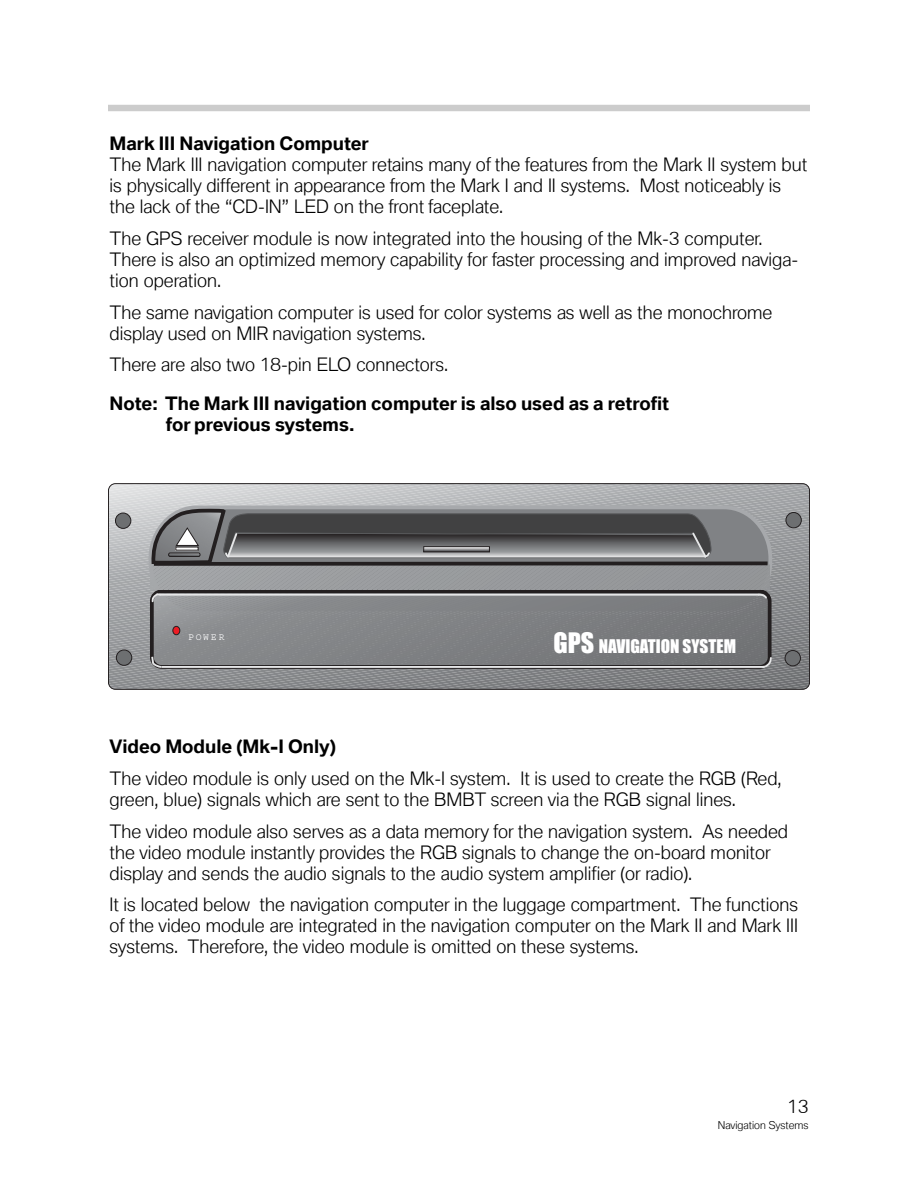
<style>
.page{position:relative;width:918px;height:1188px;background:#fff}
.page>*{position:absolute;margin:0;border:0;box-sizing:border-box;transform-origin:0 0}
.t1{font:300 18px/21px "BMW Type";color:#000}
.t2{font:700 18px/21px "BMW Type";color:#000}
.t3{font:17.25px "Impact";color:#fff}
.t4{font:300 10.5px "BMW Type";color:#000}
.t5{font:9.75px "Courier";letter-spacing:.18em;color:#fff}
.s1{font-size:25.95px}
</style>
<div class="page">
<div style="left:108px;top:105px;width:702px;height:6px;background:#ccc"></div>
<svg style="left:108px;top:484px;width:702px;height:205px;background:#858689"></svg>
<p class="t2" style="left:110px;top:133px;width:261px">Mark III Navigation Computer</p>
<p class="t1" style="left:110px;top:154px;width:699px">The Mark III navigation computer retains many of the features from the Mark II system but is physically different in appearance from the Mark I and II systems. Most noticeably is the lack of the “CD-IN” LED on the front faceplate.</p>
<p class="t1" style="left:110px;top:228px;width:690px">The GPS receiver module is now integrated into the housing of the Mk-3 computer.<br>There is also an optimized memory capability for faster processing and improved naviga&shy;tion operation.</p>
<p class="t1" style="left:110px;top:302px;width:664px">The same navigation computer is used for color systems as well as the monochrome display used on MIR navigation systems.</p>
<p class="t1" style="left:110px;top:354px;width:340px">There are also two 18-pin ELO connectors.</p>
<p class="t2" style="left:166px;top:393px;width:505px;text-indent:-56px">Note: The Mark III navigation computer is also used as a retrofit for previous systems.</p>
<p class="t5" style="left:188px;top:634px;width:38px">POWER</p>
<p class="t3" style="left:553px;top:636px;width:184px"><span class="s1">GPS</span> NAVIGATION SYSTEM</p>
<p class="t2" style="left:110px;top:736px;width:228px">Video Module (Mk-I Only)</p>
<p class="t1" style="left:110px;top:768px;width:674px">The video module is only used on the Mk-I system. It is used to create the RGB (Red, green, blue) signals which are sent to the BMBT screen via the RGB signal lines.</p>
<p class="t1" style="left:110px;top:820px;width:680px">The video module also serves as a data memory for the navigation system. As needed the video module instantly provides the RGB signals to change the on-board monitor display and sends the audio signals to the audio system amplifier (or radio).</p>
<p class="t1" style="left:110px;top:894px;width:690px;text-align:justify">It is located below the navigation computer in the luggage compartment. The functions of the video module are integrated in the navigation computer on the Mark II and Mark III systems. Therefore, the video module is omitted on these systems.</p>
<p class="t1" style="left:788px;top:1096px;width:22px">13</p>
<p class="t4" style="left:718px;top:1119px;width:92px">Navigation Systems</p>
</div>
